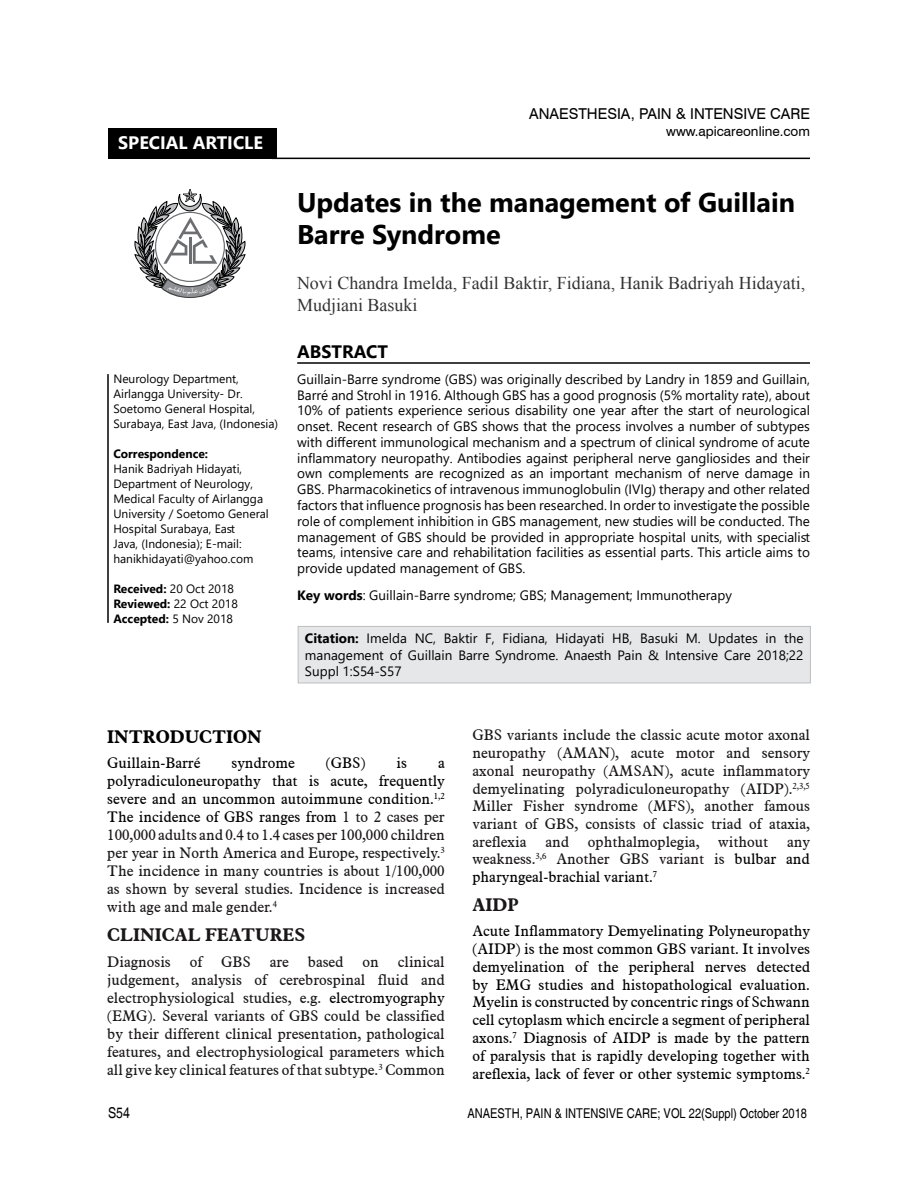
<style>
.page{position:relative;width:918px;height:1188px;background:#fff}
.page>*{position:absolute;margin:0;border:0;box-sizing:border-box;transform-origin:0 0}
.t1{font:700 27px/32.4px "Segoe UI";color:#000}
.t2{font:18px/21.6px "Times New Roman";color:#333}
.t3{font:700 18px "Aldine 721 BT";color:#1a1718}
.t4{font:700 18px "Segoe UI";color:#fff}
.t5{font:700 18px "Aldine 721 BT";color:#000}
.t6{font:700 18px "Segoe UI";color:#000}
.t7{font:15px/18px "Aldine 721 BT";color:#1a1718;text-align:justify}
.t8{font:15px/17.7px "Aldine 721 BT";color:#000;text-align:justify}
.t9{font:15px "Swiss 721 BT";color:#000}
.t10{font:condensed 15px "Helvetica";color:#000}
.t11{font:13.5px/15.8px "Segoe UI";color:#000;text-align:justify}
.t12{font:condensed 13.5px "Helvetica";color:#000}
.t13{font:13.5px "Swiss 721 BT";color:#000}
.t14{font:12px/15px "Segoe UI";color:#000}
.t15{font:700 12px/15px "Segoe UI";color:#000}
.s1{font-weight:400}
.s2{font-weight:700}
.s3{color:#000}
.s4{color:#1a1718}
</style>
<div class="page">
<div style="left:108px;top:129px;width:169px;height:30px;background:#000"></div>
<svg style="left:134px;top:189px;width:112px;height:109px"></svg>
<hr style="left:272px;top:158px;width:538px;height:1px;background:#000">
<hr style="left:297px;top:362px;width:513px;height:2px;background:#000">
<hr style="left:107px;top:374px;width:2px;height:249px;background:#000">
<div style="left:298px;top:626px;width:512px;height:57px;background:#e6e7e8"></div>
<div style="left:298px;top:626px;width:513px;height:57px;border:1px solid #bcbec0"></div>
<h2 class="t4" style="left:118px;top:126px;width:146px">SPECIAL ARTICLE</h2>
<p class="t14" style="left:113px;top:370px;width:166px">Neurology Department,<br>Airlangga University- Dr.<br>Soetomo General Hospital,<br>Surabaya, East Java, (Indonesia)</p>
<p class="t15" style="left:113px;top:445px;width:96px">Correspondence:</p>
<p class="t14" style="left:113px;top:460px;width:157px">Hanik Badriyah Hidayati,<br>Department of Neurology,<br>Medical Faculty of Airlangga<br>University / Soetomo General<br>Hospital Surabaya, East<br>Java, (Indonesia); E-mail: hanikhidayati@yahoo.com</p>
<p class="t15" style="left:113px;top:580px;width:126px">Received: <span class="s1">20 Oct 2018<br></span>Reviewed: <span class="s1">22 Oct 2018<br></span>Accepted: <span class="s1">5 Nov 2018</span></p>
<p class="t9" style="left:529px;top:104px;width:282px">ANAESTHESIA, PAIN &amp; INTENSIVE CARE</p>
<p class="t13" style="left:666px;top:122px;width:145px">www.apicareonline.com</p>
<h1 class="t1" style="left:297px;top:184px;width:500px">Updates in the management of Guillain<br>Barre Syndrome</h1>
<h2 class="t2" style="left:297px;top:272px;width:510px">Novi Chandra Imelda, Fadil Baktir, Fidiana, Hanik Badriyah Hidayati,<br>Mudjiani Basuki</h2>
<h2 class="t6" style="left:297px;top:334px;width:92px">ABSTRACT</h2>
<p class="t11" style="left:297px;top:370px;width:514px">Guillain-Barre syndrome (GBS) was originally described by Landry in 1859 and Guillain, Barré and Strohl in 1916. Although GBS has a good prognosis (5% mortality rate), about 10% of patients experience serious disability one year after the start of neurological onset. Recent research of GBS shows that the process involves a number of subtypes with different immunological mechanism and a spectrum of clinical syndrome of acute inflammatory neuropathy. Antibodies against peripheral nerve gangliosides and their own complements are recognized as an important mechanism of nerve damage in GBS. Pharmacokinetics of intravenous immunoglobulin (IVIg) therapy and other related factors that influence prognosis has been researched. In order to investigate the possible role of complement inhibition in GBS management, new studies will be conducted. The management of GBS should be provided in appropriate hospital units, with specialist teams, intensive care and rehabilitation facilities as essential parts. This article aims to provide updated management of GBS.</p>
<p class="t11" style="left:297px;top:586px;width:436px"><span class="s2">Key words</span>: Guillain-Barre syndrome; GBS; Management; Immunotherapy</p>
<p class="t11" style="left:305px;top:629px;width:500px;line-height:16.5px"><span class="s2">Citation:</span> Imelda NC, Baktir F, Fidiana, Hidayati HB, Basuki M. Updates in the management of Guillain Barre Syndrome. Anaesth Pain &amp; Intensive Care 2018;22<br>Suppl 1:S54-S57</p>
<h2 class="t5" style="left:107px;top:725px;width:156px">INTRODUCTION</h2>
<p class="t8" style="left:107px;top:754px;width:95px">Guillain-Barré</p>
<p class="t8" style="left:232px;top:754px;width:65px">syndrome</p>
<p class="t8" style="left:326px;top:754px;width:41px">(GBS)</p>
<p class="t8" style="left:396px;top:754px;width:12px">is</p>
<p class="t7" style="left:107px;top:754px;width:339px;text-indent:331px"><span class="s3">a polyradiculoneuropathy that is acute, frequently severe and an uncommon autoimmune condition.</span><sup>1,2<br></sup><span class="s3">The incidence of GBS ranges from</span> 1 to 2 cases per 100,000 adults and 0.4 to 1.4 cases per 100,000 children per year in North America and Europe, respectively.<sup>3<br></sup>The incidence in many countries is about 1/100,000 as shown by several studies. Incidence is increased with age and male gender.<sup>4</sup></p>
<h2 class="t3" style="left:107px;top:924px;width:200px">CLINICAL FEATURES</h2>
<p class="t7" style="left:107px;top:953px;width:65px">Diagnosis</p>
<p class="t7" style="left:190px;top:953px;width:14px">of</p>
<p class="t7" style="left:221px;top:953px;width:31px">GBS</p>
<p class="t7" style="left:270px;top:953px;width:21px">are</p>
<p class="t7" style="left:308px;top:953px;width:37px">based</p>
<p class="t7" style="left:363px;top:953px;width:18px">on</p>
<p class="t7" style="left:107px;top:953px;width:339px;text-indent:291px">clinical judgement, analysis of cerebrospinal fluid and electrophysiological studies, e.g. <span class="s3">electromyography </span>(EMG). Several variants of GBS could be classified by their different clinical presentation, pathological features, and electrophysiological parameters which all give key clinical features of that subtype.<sup>3</sup> Common</p>
<p class="t7" style="left:472px;top:726px;width:339px">GBS variants include the classic acute motor axonal neuropathy (AMAN), acute motor and sensory axonal neuropathy (AMSAN), acute inflammatory demyelinating polyradiculoneuropathy (AIDP).<sup>2,3,5<br></sup>Miller Fisher syndrome (MFS), another famous variant of GBS, consists of classic triad of ataxia, areflexia</p>
<p class="t7" style="left:545px;top:832px;width:25px">and</p>
<p class="t7" style="left:588px;top:832px;width:113px">ophthalmoplegia,</p>
<p class="t7" style="left:718px;top:832px;width:51px">without</p>
<p class="t8" style="left:472px;top:832px;width:339px;text-indent:315px"><span class="s4">any weakness.</span><sup>3,6</sup> <span class="s4">Another GBS variant is</span> bulbar and pharyngeal-brachial variant.<sup>7</sup></p>
<h2 class="t3" style="left:472px;top:894px;width:48px">AIDP</h2>
<p class="t8" style="left:472px;top:922px;width:339px">Acute Inflammatory Demyelinating Polyneuropathy (AIDP) is the most common GBS variant. It involves demyelination of the peripheral nerves detected by EMG studies and histopathological evaluation.<br>Myelin is constructed by concentric rings of Schwann cell cytoplasm which encircle a segment of peripheral axons.<sup>7</sup> Diagnosis of AIDP is made by the pattern of paralysis that is rapidly developing together with areflexia, lack of fever or other systemic symptoms.<sup>2</sup></p>
<p class="t10" style="left:108px;top:1104px;width:23px">S54</p>
<p class="t12" style="left:467px;top:1105px;width:341px">ANAESTH, PAIN &amp; INTENSIVE CARE; VOL 22(Suppl) October 2018</p>
</div>
